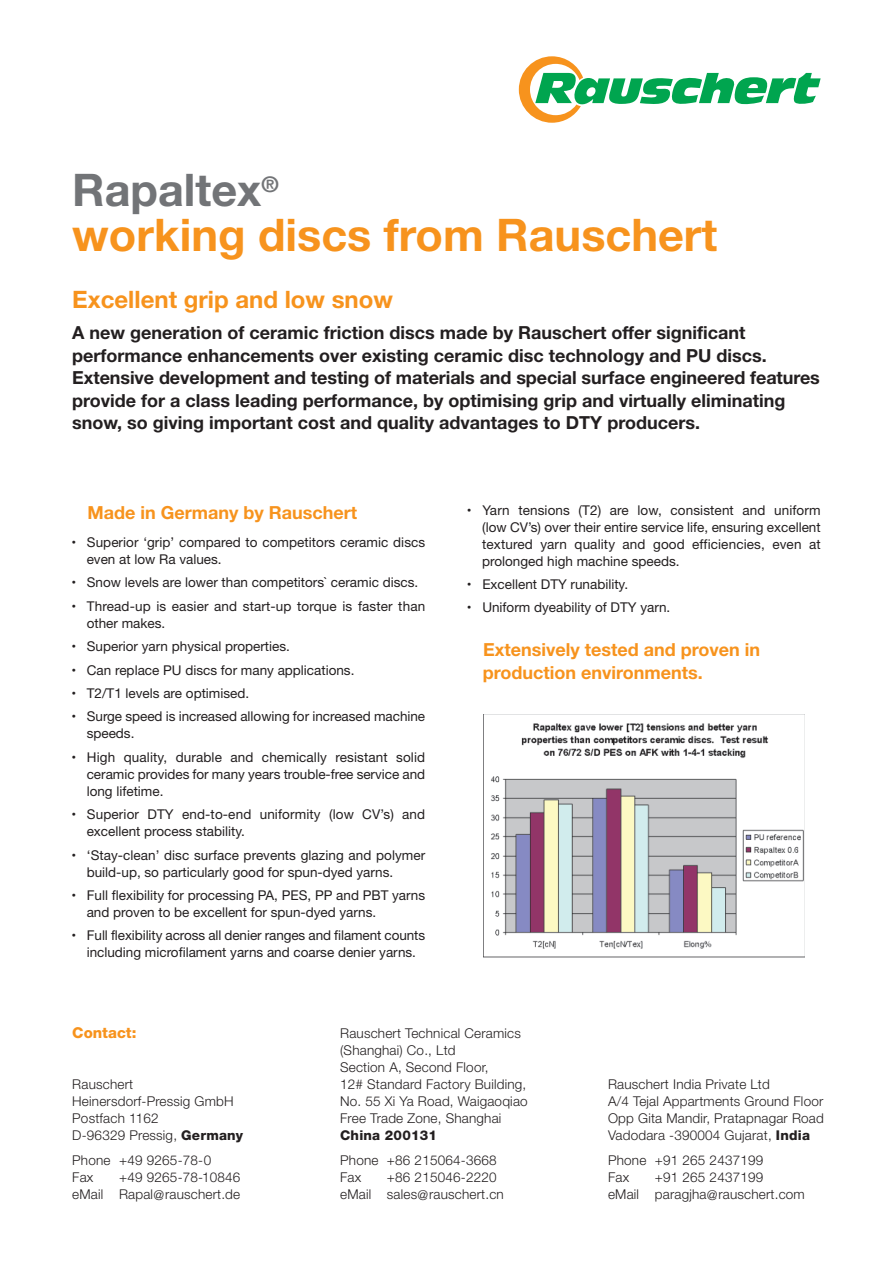
<style>
.page{position:relative;width:893px;height:1263px;background:#fff}
.page>*{position:absolute;margin:0;border:0;box-sizing:border-box;transform-origin:0 0}
.t1{font:700 45px/45px "Helvetica Neue";color:#f7931d}
.t2{font:700 24px "Helvetica Neue";color:#f7931d}
.t3{font:700 18px/22.5px "Helvetica Neue";color:#231f20}
.t4{font:700 18px/22.5px "Helvetica Neue";color:#f7931d}
.t5{font:800 15px "Helvetica Neue";color:#f7931d}
.t6{font:13.5px/17px "Helvetica Neue";color:#231f20}
.t7{font:300 13.5px/17px "Helvetica Neue";letter-spacing:.015em;color:#231f20}
.t8{font:800 13.5px "Helvetica Neue";letter-spacing:.015em;color:#231f20}
.s1{color:#727477}
.s2{font-weight:800}
</style>
<div class="page">
<svg style="left:519px;top:56px;width:302px;height:67px"></svg>
<img style="left:483px;top:715px;width:322px;height:242px">
<h1 class="t1" style="left:72px;top:169px;width:646px"><span class="s1">Rapaltex</span><sup>®<br></sup>working discs from Rauschert</h1>
<h2 class="t2" style="left:72px;top:281px;width:322px">Excellent grip and low snow</h2>
<p class="t3" style="left:72px;top:322px;width:749px">A new generation of ceramic friction discs made by Rauschert offer significant performance enhancements over existing ceramic disc technology and PU discs.<br>Extensive development and testing of materials and special surface engineered features provide for a class leading performance, by optimising grip and virtually eliminating snow, so giving important cost and quality advantages to DTY producers.</p>
<h3 class="t4" style="left:88px;top:502px;width:271px">Made in Germany by Rauschert</h3>
<p class="t6" style="left:87px;top:534px;width:340px;text-indent:-15px">• Superior ‘grip’ compared to competitors ceramic discs even at low Ra values.</p>
<p class="t6" style="left:72px;top:575px;width:348px">• Snow levels are lower than competitors` ceramic discs.</p>
<p class="t6" style="left:87px;top:598px;width:340px;text-indent:-15px">• Thread-up is easier and start-up torque is faster than other makes.</p>
<p class="t6" style="left:72px;top:639px;width:220px">• Superior yarn physical properties.</p>
<p class="t6" style="left:72px;top:662px;width:284px">• Can replace PU discs for many applications.</p>
<p class="t6" style="left:72px;top:685px;width:179px">• T2/T1 levels are optimised.</p>
<p class="t6" style="left:87px;top:709px;width:340px;text-indent:-15px">• Surge speed is increased allowing for increased machine speeds.</p>
<p class="t6" style="left:87px;top:749px;width:340px;text-align:justify;text-indent:-15px">• High quality, durable and chemically resistant solid ceramic provides for many years trouble-free service and long lifetime.</p>
<p class="t6" style="left:87px;top:807px;width:340px;text-indent:-15px">• Superior DTY end-to-end uniformity (low CV’s) and excellent process stability.</p>
<p class="t6" style="left:87px;top:847px;width:340px;text-indent:-15px">• ‘Stay-clean’ disc surface prevents glazing and polymer build-up, so particularly good for spun-dyed yarns.</p>
<p class="t6" style="left:87px;top:887px;width:340px;text-indent:-15px">• Full flexibility for processing PA, PES, PP and PBT yarns and proven to be excellent for spun-dyed yarns.</p>
<p class="t6" style="left:72px;top:928px;width:355px;text-align:center">• Full flexibility across all denier ranges and filament counts including microfilament yarns and coarse denier yarns.</p>
<p class="t6" style="left:482px;top:502px;width:340px;text-align:justify;text-indent:-15px">• Yarn tensions (T2) are low, consistent and uniform (low CV’s) over their entire service life, ensuring excellent textured yarn quality and good efficiencies, even at prolonged high machine speeds.</p>
<p class="t6" style="left:467px;top:576px;width:163px">• Excellent DTY runability.</p>
<p class="t6" style="left:467px;top:600px;width:205px">• Uniform dyeability of DTY yarn.</p>
<h3 class="t4" style="left:483px;top:639px;width:279px">Extensively tested and proven in production environments.</h3>
<p class="t5" style="left:72px;top:1027px;width:66px">Contact:</p>
<p class="t7" style="left:72px;top:1074px;width:172px">Rauschert<br>Heinersdorf-Pressig GmbH<br>Postfach 1162<br>D-96329 Pressig, <span class="s2">Germany</span></p>
<p class="t7" style="left:72px;top:1151px;width:140px">Phone +49 9265-78-0<br>Fax</p>
<p class="t7" style="left:72px;top:1168px;width:170px;text-align:right">+49 9265-78-10846<br>eMail Rapal@rauschert.de</p>
<p class="t7" style="left:340px;top:1023px;width:189px">Rauschert Technical Ceramics (Shanghai) Co., Ltd<br>Section A, Second Floor,<br>12# Standard Factory Building,<br>No. 55 Xi Ya Road, Waigaoqiao<br>Free Trade Zone, Shanghai</p>
<p class="t8" style="left:340px;top:1130px;width:98px">China 200131</p>
<p class="t7" style="left:340px;top:1151px;width:158px">Phone +86 215064-3668<br>Fax</p>
<p class="t7" style="left:340px;top:1168px;width:165px;text-indent:47px">+86 215046-2220 eMail sales@rauschert.cn</p>
<p class="t7" style="left:608px;top:1074px;width:217px">Rauschert India Private Ltd<br>A/4 Tejal Appartments Ground Floor<br>Opp Gita Mandir, Pratapnagar Road<br>Vadodara -390004 Gujarat, <span class="s2">India</span></p>
<p class="t7" style="left:608px;top:1151px;width:157px">Phone +91 265 2437199<br>Fax</p>
<p class="t7" style="left:608px;top:1168px;width:198px;text-align:center">+91 265 2437199<br>eMail paragjha@rauschert.com</p>
</div>
